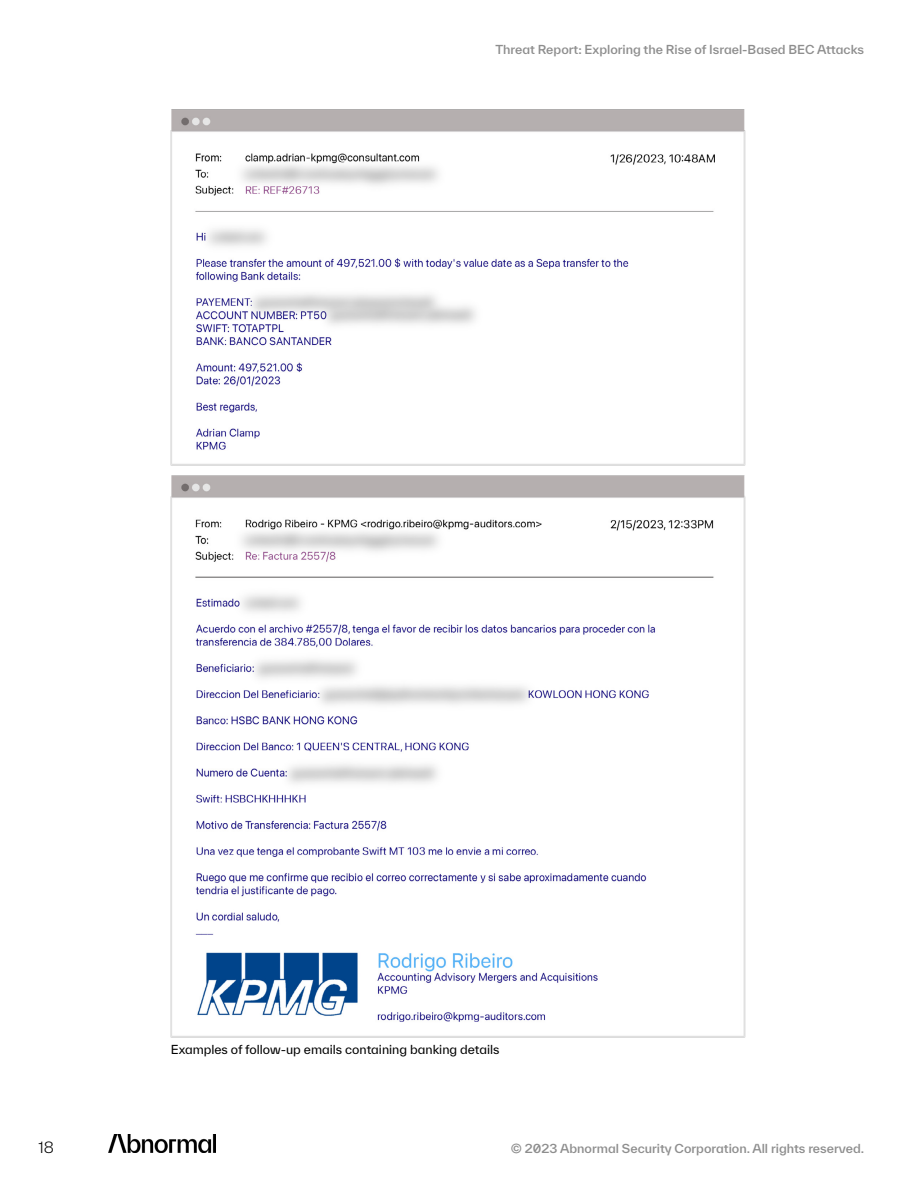
<style>
.page{position:relative;width:918px;height:1188px;background:#fff}
.page>*{position:absolute;margin:0;border:0;box-sizing:border-box;transform-origin:0 0}
.t1{font:300 15px "TWK Everett";color:#000101}
.t2{font:500 12px "TWK Everett";color:#8e8e8e}
.t3{font:12px "TWK Everett";color:#000}
</style>
<div class="page">
<img style="left:108px;top:1134px;width:108px;height:19px">
<img style="left:170px;top:109px;width:576px;height:929px">
<p class="t2" style="left:495px;top:41px;width:370px">Threat Report: Exploring the Rise of Israel-Based BEC Attacks</p>
<p class="t3" style="left:171px;top:1041px;width:330px">Examples of follow-up emails containing banking details</p>
<p class="t1" style="left:38px;top:1137px;width:17px">18</p>
<p class="t2" style="left:511px;top:1140px;width:355px">© 2023 Abnormal Security Corporation. All rights reserved.</p>
</div>
